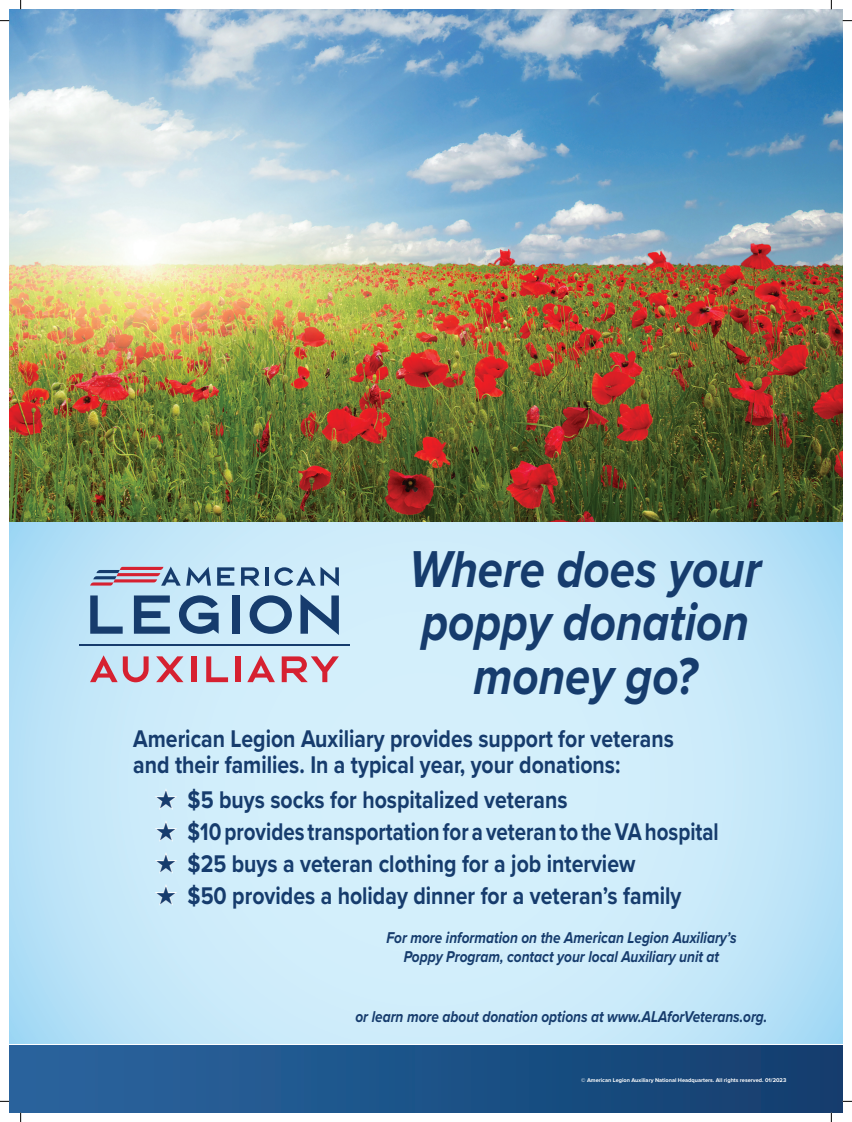
<style>
.page{position:relative;width:852px;height:1122px;background:#fff}
.page>*{position:absolute;margin:0;border:0;box-sizing:border-box;transform-origin:0 0}
.t1{font:italic 700 53.75px/53.5px "Proxima Nova";color:#163c6d;text-align:center;scale:.85 1}
.t2{font:700 25px/26.2px "Proxima Nova";color:#163c6d;scale:.85 1}
.t3{font:700 25px "Proxima Nova";color:#163c6d;scale:.82 1}
.t4{font:italic 700 16.25px/19.5px "Proxima Nova";color:#163c6d;text-align:center;scale:.84 1}
.t5{font:700 5.62px "Proxima Nova";color:#fff}
.s1{color:#fff}
</style>
<div class="page">
<svg style="left:9px;top:521px;width:833px;height:522px;background:#c8e9f8"></svg>
<img style="left:9px;top:9px;width:833px;height:512px">
<svg style="left:90px;top:595px;width:33px;height:38px"></svg>
<svg style="left:134px;top:595px;width:36px;height:38px"></svg>
<svg style="left:179px;top:595px;width:39px;height:38px"></svg>
<div style="left:232px;top:595px;width:7px;height:38px;background:#163c6d"></div>
<svg style="left:249px;top:595px;width:43px;height:38px;background:#799ab8"></svg>
<svg style="left:300px;top:594px;width:39px;height:41px;background:#799ab8"></svg>
<svg style="left:217px;top:567px;width:17px;height:18px"></svg>
<svg style="left:241px;top:567px;width:18px;height:18px"></svg>
<hr style="left:265px;top:567px;width:3px;height:18px;background:#163c6d">
<svg style="left:274px;top:566px;width:65px;height:20px"></svg>
<svg style="left:90px;top:566px;width:121px;height:19px;background:#a49eb5"></svg>
<hr style="left:79px;top:644px;width:270px;height:1px;background:#163c6d">
<svg style="left:90px;top:655px;width:58px;height:27px;background:#cba1b2"></svg>
<svg style="left:156px;top:656px;width:27px;height:26px"></svg>
<div style="left:191px;top:656px;width:5px;height:26px;background:#d62131"></div>
<svg style="left:206px;top:656px;width:22px;height:26px"></svg>
<div style="left:235px;top:656px;width:5px;height:26px;background:#d62131"></div>
<svg style="left:247px;top:655px;width:28px;height:27px"></svg>
<svg style="left:281px;top:656px;width:58px;height:26px;background:#d49ba9"></svg>
<div style="left:9px;top:1044px;width:833px;height:68px;background:linear-gradient(to right,#2a66a0,#123e6e)"></div>
<svg style="left:0;top:20px;width:9px;height:2px"></svg>
<svg style="left:842px;top:20px;width:9px;height:2px"></svg>
<svg style="left:0;top:1100px;width:9px;height:2px"></svg>
<svg style="left:842px;top:1100px;width:9px;height:2px"></svg>
<svg style="left:20px;top:0;width:2px;height:9px"></svg>
<svg style="left:20px;top:1112px;width:2px;height:9px"></svg>
<svg style="left:830px;top:0;width:2px;height:9px"></svg>
<svg style="left:830px;top:1112px;width:2px;height:9px"></svg>
<h1 class="t1" style="left:409px;top:541px;width:415px">Where does your poppy donation money go?</h1>
<p class="t2" style="left:133px;top:724px;width:637px">American Legion Auxiliary provides support for veterans and their families. In a typical year, your donations:</p>
<p class="t2" style="left:156px;top:785px;width:486px"><span class="s1">★</span> $5 buys socks for hospitalized veterans</p>
<p class="t3" style="left:156px;top:812px;width:688px"><span class="s1">★</span> $10 provides transportation for a veteran to the VA hospital</p>
<p class="t2" style="left:156px;top:849px;width:565px"><span class="s1">★</span> $25 buys a veteran clothing for a job interview</p>
<p class="t2" style="left:156px;top:881px;width:619px"><span class="s1">★</span> $50 provides a holiday dinner for a veteran’s family</p>
<p class="t4" style="left:386px;top:927px;width:418px">For more information on the American Legion Auxiliary’s<br>Poppy Program, contact your local Auxiliary unit at</p>
<p class="t4" style="left:355px;top:1006px;width:492px">or learn more about donation options at www.ALAforVeterans.org.</p>
<p class="t5" style="left:581px;top:1075px;width:206px">© American Legion Auxiliary National Headquarters. All rights reserved. 01/2023</p>
</div>
